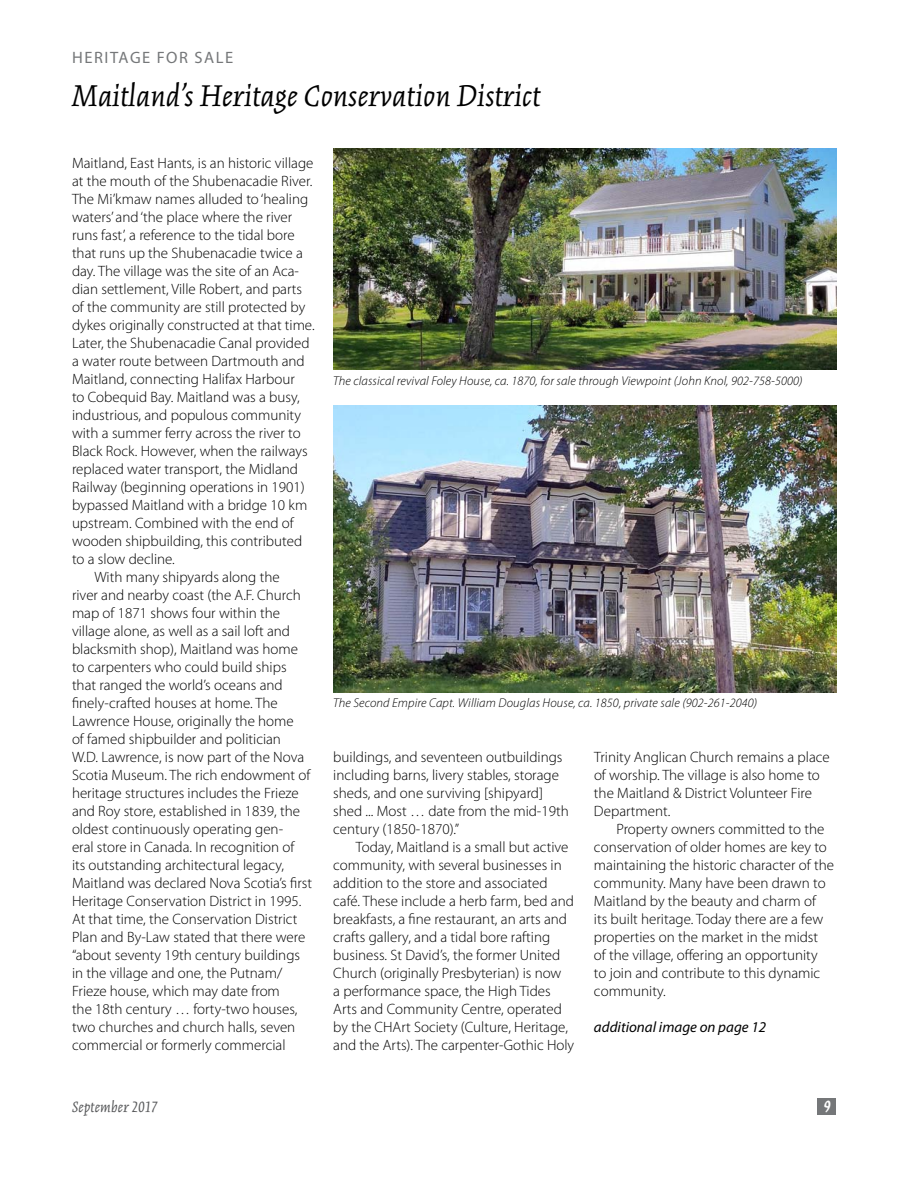
<style>
.page{position:relative;width:918px;height:1188px;background:#fff}
.page>*{position:absolute;margin:0;border:0;box-sizing:border-box;transform-origin:0 0}
.t1{font:33px "Kinesis MM It 380";letter-spacing:.01em;color:#000}
.t2{font:18px "Kinesis MM It 600";color:#fff}
.t3{font:16.5px "Myriad Pro";letter-spacing:.095em;color:#757779}
.t4{font:16.5px "Kinesis MM It 380";letter-spacing:.01em;color:#58595b}
.t5{font:300 15px/18px "Myriad Pro";color:#000}
.t6{font:italic 15px "Myriad Pro";color:#000}
.t7{font:italic 300 12.75px "Myriad Pro";letter-spacing:.01em;color:#000}
</style>
<div class="page">
<img style="left:333px;top:148px;width:504px;height:222px">
<img style="left:333px;top:406px;width:504px;height:286px">
<div style="left:817px;top:1098px;width:19px;height:17px;background:#757779"></div>
<p class="t3" style="left:72px;top:48px;width:163px">HERITAGE FOR SALE</p>
<h1 class="t1" style="left:72px;top:77px;width:470px">Maitland’s Heritage Conservation District</h1>
<p class="t5" style="left:72px;top:154px;width:243px">Maitland, East Hants, is an historic village</p>
<p class="t5" style="left:72px;top:172px;width:242px">at the mouth of the Shubenacadie River.</p>
<p class="t5" style="left:72px;top:190px;width:238px">The Mi’kmaw names alluded to ‘healing</p>
<p class="t5" style="left:72px;top:208px;width:222px">waters’ and ‘the place where the river</p>
<p class="t5" style="left:72px;top:226px;width:224px">runs fast’, a reference to the tidal bore</p>
<p class="t5" style="left:72px;top:244px;width:233px">that runs up the Shubenacadie twice a</p>
<p class="t5" style="left:72px;top:262px;width:229px">day. The village was the site of an Aca-</p>
<p class="t5" style="left:72px;top:280px;width:232px">dian settlement, Ville Robert, and parts</p>
<p class="t5" style="left:72px;top:298px;width:235px">of the community are still protected by</p>
<p class="t5" style="left:72px;top:316px;width:244px">dykes originally constructed at that time.</p>
<p class="t5" style="left:72px;top:334px;width:239px">Later, the Shubenacadie Canal provided</p>
<p class="t5" style="left:72px;top:352px;width:234px">a water route between Dartmouth and</p>
<p class="t5" style="left:72px;top:370px;width:224px">Maitland, connecting Halifax Harbour</p>
<p class="t5" style="left:72px;top:388px;width:229px">to Cobequid Bay. Maitland was a busy,</p>
<p class="t5" style="left:72px;top:406px;width:231px">industrious, and populous community</p>
<p class="t5" style="left:72px;top:424px;width:230px">with a summer ferry across the river to</p>
<p class="t5" style="left:72px;top:442px;width:237px">Black Rock. However, when the railways</p>
<p class="t5" style="left:72px;top:460px;width:228px">replaced water transport, the Midland</p>
<p class="t5" style="left:72px;top:478px;width:234px">Railway (beginning operations in 1901)</p>
<p class="t5" style="left:72px;top:496px;width:237px">bypassed Maitland with a bridge 10 km</p>
<p class="t5" style="left:72px;top:514px;width:223px">upstream. Combined with the end of</p>
<p class="t5" style="left:72px;top:532px;width:232px">wooden shipbuilding, this contributed</p>
<p class="t5" style="left:72px;top:550px;width:104px">to a slow decline.</p>
<p class="t5" style="left:94px;top:568px;width:187px">With many shipyards along the</p>
<p class="t5" style="left:72px;top:586px;width:230px">river and nearby coast (the A.F. Church</p>
<p class="t5" style="left:72px;top:604px;width:210px">map of 1871 shows four within the</p>
<p class="t5" style="left:72px;top:622px;width:220px">village alone, as well as a sail loft and</p>
<p class="t5" style="left:72px;top:640px;width:227px">blacksmith shop), Maitland was home</p>
<p class="t5" style="left:72px;top:658px;width:216px">to carpenters who could build ships</p>
<p class="t5" style="left:72px;top:676px;width:212px">that ranged the world’s oceans and</p>
<p class="t5" style="left:72px;top:694px;width:207px">finely-crafted houses at home. The</p>
<p class="t5" style="left:72px;top:712px;width:223px">Lawrence House, originally the home</p>
<p class="t5" style="left:72px;top:730px;width:211px">of famed shipbuilder and politician</p>
<p class="t5" style="left:72px;top:748px;width:234px">W.D. Lawrence, is now part of the Nova</p>
<p class="t5" style="left:72px;top:766px;width:240px">Scotia Museum. The rich endowment of</p>
<p class="t5" style="left:72px;top:784px;width:228px">heritage structures includes the Frieze</p>
<p class="t5" style="left:72px;top:802px;width:229px">and Roy store, established in 1839, the</p>
<p class="t5" style="left:72px;top:820px;width:213px">oldest continuously operating gen-</p>
<p class="t5" style="left:72px;top:838px;width:224px">eral store in Canada. I n recognition of</p>
<p class="t5" style="left:72px;top:856px;width:214px">its outstanding architectural legacy,</p>
<p class="t5" style="left:72px;top:874px;width:242px">Maitland was declared Nova Scotia’s first</p>
<p class="t5" style="left:72px;top:892px;width:231px">Heritage Conservation District in 1995.</p>
<p class="t5" style="left:72px;top:910px;width:227px">At that time, the Conservation District</p>
<p class="t5" style="left:72px;top:928px;width:235px">Plan and By-Law stated that there were</p>
<p class="t5" style="left:72px;top:946px;width:230px">“about seventy 19th century buildings</p>
<p class="t5" style="left:72px;top:964px;width:212px">in the village and one, the Putnam/</p>
<p class="t5" style="left:72px;top:982px;width:209px">Frieze house, which may date from</p>
<p class="t5" style="left:72px;top:1000px;width:227px">the 18th century … forty-two houses,</p>
<p class="t5" style="left:72px;top:1018px;width:225px">two churches and church halls, seven</p>
<p class="t5" style="left:72px;top:1036px;width:215px">commercial or formerly commercial</p>
<p class="t7" style="left:333px;top:374px;width:471px">The classical revival Foley House, ca. 1870, for sale through Viewpoint (John Knol, 902-758-5000)</p>
<p class="t7" style="left:333px;top:696px;width:426px">The Second Empire Capt. William Douglas House, ca. 1850, private sale (902-261-2040)</p>
<p class="t5" style="left:333px;top:748px;width:237px">buildings, and seventeen outbuildings including barns, livery stables, storage sheds, and one surviving [shipyard] shed ... Most … date from the mid-19th century (1850-1870).”</p>
<p class="t5" style="left:333px;top:838px;width:242px;text-indent:23px">Today, Maitland is a small but active community, with several businesses in addition to the store and associated café. These include a herb farm, bed and breakfasts, a fine restaurant, an arts and crafts gallery, and a tidal bore rafting business. St David’s, the former United Church (originally Presbyterian) is now<br>a performance space, the High Tides Arts and Community Centre, operated by the CHArt Society (Culture, Heritage, and the Arts). The carpenter-Gothic Holy</p>
<p class="t5" style="left:594px;top:748px;width:237px">Trinity Anglican Church remains a place of worship. The village is also home to the Maitland &amp; District Volunteer Fire<br>Department.</p>
<p class="t5" style="left:594px;top:820px;width:241px;text-indent:23px">Property owners committed to the conservation of older homes are key to maintaining the historic character of the community. Many have been drawn to Maitland by the beauty and charm of<br>its built heritage. Today there are a few properties on the market in the midst<br>of the village, offering an opportunity<br>to join and contribute to this dynamic community.</p>
<p class="t6" style="left:594px;top:1018px;width:174px">additional image on page 12</p>
<p class="t4" style="left:72px;top:1097px;width:87px">September 2017</p>
<p class="t2" style="left:824px;top:1096px;width:8px">9</p>
</div>
